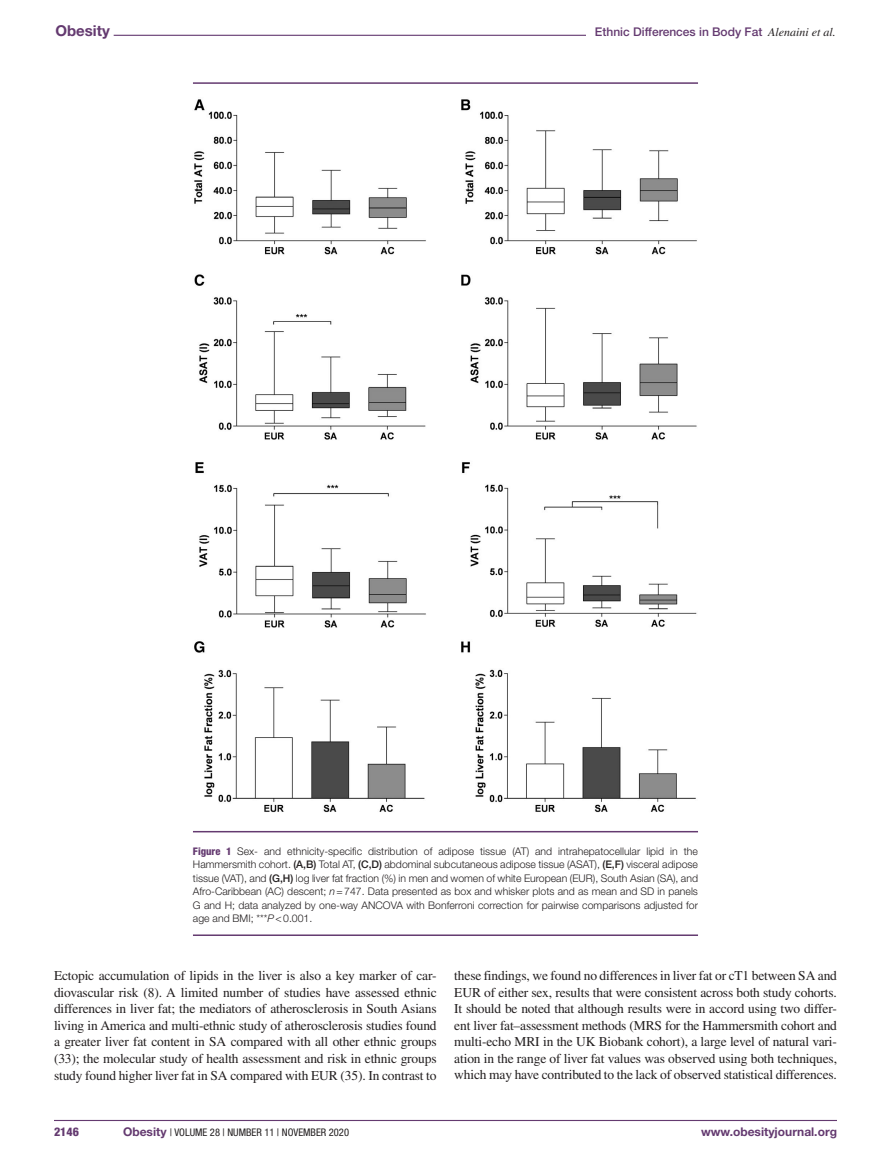
<style>
.page{position:relative;width:891px;height:1175px;background:#fff}
.page>*{position:absolute;margin:0;border:0;box-sizing:border-box;transform-origin:0 0}
.t1{font:700 15px "Helvetica Neue LT Std";color:#643a70}
.t2{font:13.5px/16.5px "Times LT Std";letter-spacing:-.01em;color:#231f20;text-align:justify}
.t3{font:500 12px "Helvetica Neue LT Std";color:#643a70}
.t4{font:700 12px "Helvetica Neue LT Std";color:#643a70}
.t5{font:800 condensed 12px "Helvetica Neue LT Std";color:#643a70}
.t6{font:300 10.5px/13.5px "Helvetica Neue LT Std";color:#231f20;text-align:justify}
.t7{font:condensed 10.5px "Helvetica Neue LT Std";color:#231f20}
.s1{font-family:"Times LT Std";font-weight:400;font-style:italic;color:#231f20}
.s2{font-weight:800;font-stretch:condensed;color:#643a70}
.s3{font-weight:500}
.s4{font-style:italic}
.s5{font-weight:700;font-stretch:normal;font-size:12px;color:#643a70}
</style>
<div class="page">
<hr style="left:54px;top:1119px;width:783px;height:2px;background:#643a70">
<hr style="left:114px;top:35px;width:625px;height:1px;background:#643a70">
<div style="left:586px;top:28px;width:250px;height:15px;background:#fff"></div>
<hr style="left:193px;top:831px;width:505px;height:1px;background:#643a70">
<hr style="left:193px;top:934px;width:505px;height:2px;background:#643a70">
<img style="left:194px;top:99px;width:503px;height:714px">
<hr style="left:193px;top:82px;width:505px;height:2px;background:#643a70">
<p class="t1" style="left:55px;top:21px;width:56px">Obesity</p>
<p class="t3" style="left:595px;top:25px;width:242px">Ethnic Differences in Body Fat <span class="s1">Alenaini et al.</span></p>
<p class="t6" style="left:193px;top:844px;width:507px"><span class="s2">Figure 1</span> Sex- and ethnicity-specific distribution of adipose tissue (AT) and intrahepatocellular lipid in the Hammersmith cohort. <span class="s3">(A,B)</span> Total AT, <span class="s3">(C,D)</span> abdominal subcutaneous adipose tissue (ASAT), <span class="s3">(E,F)</span> visceral adipose tissue (VAT), and <span class="s3">(G,H)</span> log liver fat fraction (%) in men and women of white European (EUR), South Asian (SA), and Afro-Caribbean (AC) descent; <span class="s4">n</span>=747. Data presented as box and whisker plots and as mean and SD in panels G and H; data analyzed by one-way ANCOVA with Bonferroni correction for pairwise comparisons adjusted for age and BMI; ***<span class="s4">P</span>&lt;0.001.</p>
<p class="t2" style="left:54px;top:967px;width:384px">Ectopic accumulation of lipids in the liver is also a key marker of car&shy;diovascular risk (8). A limited number of studies have assessed ethnic differences in liver fat; the mediators of atherosclerosis in South Asians living in America and multi-ethnic study of atherosclerosis studies found a greater liver fat content in SA compared with all other ethnic groups (33); the molecular study of health assessment and risk in ethnic groups study found higher liver fat in SA compared with EUR (35). In contrast to</p>
<p class="t2" style="left:454px;top:967px;width:384px">these findings, we found no differences in liver fat or cT1 between SA and EUR of either sex, results that were consistent across both study cohorts.<br>It should be noted that although results were in accord using two differ&shy;ent liver fat–assessment methods (MRS for the Hammersmith cohort and multi-echo MRI in the UK Biobank cohort), a large level of natural vari&shy;ation in the range of liver fat values was observed using both techniques, which may have contributed to the lack of observed statistical differences.</p>
<p class="t5" style="left:54px;top:1124px;width:26px">2146</p>
<p class="t7" style="left:123px;top:1126px;width:227px"><span class="s5">Obesity</span> | VOLUME 28 | NUMBER 11 | NOVEMBER 2020</p>
<p class="t4" style="left:701px;top:1124px;width:137px">www.obesityjournal.org</p>
</div>
